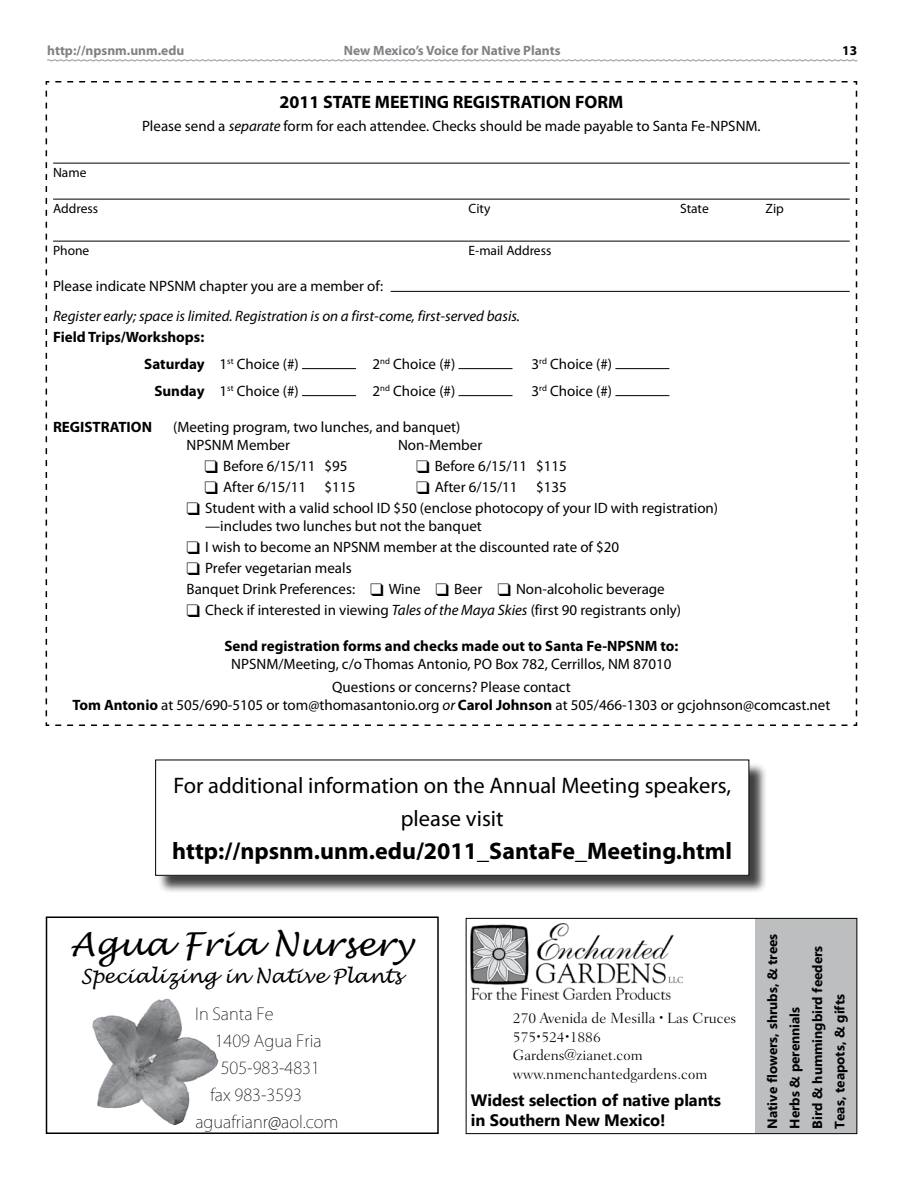
<style>
.page{position:relative;width:918px;height:1188px;background:#fff}
.page>*{position:absolute;margin:0;border:0;box-sizing:border-box;transform-origin:0 0}
.t1{font:italic 33px "Lucida Handwriting";color:#000}
.t2{font:700 24px "Myriad Pro";color:#000}
.t3{font:22.5px/33px "Myriad Pro";color:#000;text-align:center}
.t4{font:italic 19.5px "Lucida Handwriting";color:#000}
.t5{font:700 18px "Myriad Pro";color:#000}
.t6{font:200 16.5px "Ryo Gothic Plus N";color:#000}
.t7{font:700 16.5px/19.5px "Lao UI";letter-spacing:-.005em;color:#000}
.t8{font:15px/18px "Myriad Pro";color:#000}
.t9{font:700 15px/27px "Myriad Pro";color:#000}
.t10{font:300 15px/18.9px "Fairfield LT Std";color:#000}
.t11{font:italic 15px "Myriad Pro";color:#000}
.t12{font:700 13.5px/22.5px "Lao UI";color:#000}
.t13{font:700 13.5px "Myriad Pro";color:#808285}
.t14{font:13.5px "Myriad Pro";color:#000}
.t15{font:700 13.5px "Myriad Pro";color:#000}
.s1{font-style:italic}
.s2{font-weight:400}
.s3{font-weight:700}
.s4{font-size:7.5px}
</style>
<div class="page">
<svg style="left:47px;top:59px;width:811px;height:3px"></svg>
<svg style="left:45px;top:81px;width:813px;height:645px"></svg>
<div style="left:755px;top:918px;width:101px;height:215px;background:#bcbec0"></div>
<div style="left:466px;top:918px;width:391px;height:216px;border:1px solid #000"></div>
<img style="left:471px;top:924px;width:212px;height:75px">
<div style="left:46px;top:916px;width:393px;height:218px;border:2px solid #000"></div>
<img style="left:92px;top:999px;width:127px;height:126px">
<div style="left:158px;top:762px;width:610px;height:132px;background:#000;opacity:.75"></div>
<div style="left:156px;top:760px;width:593px;height:115px;background:#fff"></div>
<div style="left:155px;top:760px;width:594px;height:116px;border:1px solid #000"></div>
<p class="t13" style="left:47px;top:42px;width:139px">http://npsnm.unm.edu</p>
<p class="t13" style="left:344px;top:42px;width:218px">New Mexico’s Voice for Native Plants</p>
<p class="t15" style="left:842px;top:42px;width:16px">13</p>
<p class="t5" style="left:279px;top:90px;width:345px">2011 STATE MEETING REGISTRATION FORM</p>
<p class="t8" style="left:142px;top:116px;width:620px">Please send a <span class="s1">separate</span> form for each attendee. Checks should be made payable to Santa Fe-NPSNM.</p>
<p class="t14" style="left:53px;top:164px;width:35px">Name</p>
<p class="t14" style="left:53px;top:200px;width:47px">Address</p>
<p class="t14" style="left:469px;top:200px;width:23px">City</p>
<p class="t14" style="left:680px;top:200px;width:30px">State</p>
<p class="t14" style="left:766px;top:200px;width:20px">Zip</p>
<p class="t14" style="left:53px;top:242px;width:38px">Phone</p>
<p class="t14" style="left:469px;top:242px;width:84px">E-mail Address</p>
<p class="t8" style="left:53px;top:277px;width:332px">Please indicate NPSNM chapter you are a member of:</p>
<p class="t11" style="left:53px;top:307px;width:469px">Register early; space is limited. Registration is on a first-come, first-served basis.</p>
<p class="t9" style="left:144px;top:323px;width:156px;text-indent:-91px">Field Trips/Workshops:<br>Saturday <span class="s2">1</span><sup>st</sup> <span class="s2">Choice (#)</span></p>
<p class="t8" style="left:373px;top:355px;width:84px">2<sup>nd</sup> Choice (#)</p>
<p class="t8" style="left:532px;top:355px;width:82px">3<sup>rd</sup> Choice (#)</p>
<p class="t8" style="left:154px;top:382px;width:146px"><span class="s3">Sunday</span> 1<sup>st</sup> Choice (#)</p>
<p class="t8" style="left:373px;top:382px;width:84px">2<sup>nd</sup> Choice (#)</p>
<p class="t8" style="left:532px;top:382px;width:82px">3<sup>rd</sup> Choice (#)</p>
<p class="t9" style="left:53px;top:413px;width:100px">REGISTRATION</p>
<p class="t8" style="left:187px;top:418px;width:275px;text-indent:-14px">(Meeting program, two lunches, and banquet)<br>NPSNM Member</p>
<p class="t8" style="left:398px;top:436px;width:86px">Non-Member</p>
<p class="t8" style="left:205px;top:457px;width:145px">❑ Before 6/15/11 $95</p>
<p class="t8" style="left:416px;top:457px;width:152px">❑ Before 6/15/11 $115</p>
<p class="t8" style="left:205px;top:478px;width:152px">❑ After 6/15/11 $115</p>
<p class="t8" style="left:416px;top:478px;width:152px">❑ After 6/15/11 $135</p>
<p class="t8" style="left:205px;top:499px;width:514px;text-indent:-19px">❑ Student with a valid school ID $50 (enclose photocopy of your ID with registration) —includes two lunches but not the banquet</p>
<p class="t8" style="left:187px;top:538px;width:434px">❑ I wish to become an NPSNM member at the discounted rate of $20</p>
<p class="t8" style="left:187px;top:557px;width:480px;line-height:21px">❑ Prefer vegetarian meals<br>Banquet Drink Preferences: ❑ Wine ❑ Beer ❑ Non-alcoholic beverage</p>
<p class="t8" style="left:187px;top:601px;width:496px">❑ Check if interested in viewing <span class="s1">Tales of the Maya Skies</span> (first 90 registrants only)</p>
<p class="t9" style="left:224px;top:632px;width:456px">Send registration forms and checks made out to Santa Fe-NPSNM to:</p>
<p class="t8" style="left:231px;top:652px;width:442px;line-height:22.5px;text-align:center">NPSNM/Meeting, c/o Thomas Antonio, PO Box 782, Cerrillos, NM 87010<br>Questions or concerns? Please contact</p>
<p class="t8" style="left:72px;top:695px;width:759px"><span class="s3">Tom Antonio</span> at 505/690-5105 or tom@thomasantonio.org <span class="s1">or</span> <span class="s3">Carol Johnson</span> at 505/466-1303 or gcjohnson@comcast.net</p>
<h3 class="t3" style="left:173px;top:769px;width:559px">For additional information on the Annual Meeting speakers, please visit</h3>
<h2 class="t2" style="left:172px;top:835px;width:561px">http://npsnm.unm.edu/2011_SantaFe_Meeting.html</h2>
<h1 class="t1" style="left:70px;top:924px;width:344px">Agua Fria Nursery</h1>
<h3 class="t4" style="left:81px;top:964px;width:322px">Specializing in Native Plants</h3>
<p class="t6" style="left:195px;top:1004px;width:80px">In Santa Fe</p>
<p class="t6" style="left:215px;top:1031px;width:108px">1409 Agua Fria</p>
<p class="t6" style="left:221px;top:1058px;width:101px">505-983-4831</p>
<p class="t6" style="left:210px;top:1085px;width:93px">fax 983-3593</p>
<p class="t6" style="left:195px;top:1112px;width:145px">aguafrianr@aol.com</p>
<p class="t10" style="left:513px;top:1008px;width:225px">270 Avenida de Mesilla <span class="s4">•</span> Las Cruces<br>575<span class="s4">•</span>524<span class="s4">•</span>1886<br>Gardens@zianet.com www.nmenchantedgardens.com</p>
<p class="t7" style="left:471px;top:1090px;width:252px">Widest selection of native plants in Southern New Mexico!</p>
<p class="t12" style="left:760px;top:1129px;width:197px;rotate:-90deg">Native flowers, shrubs, &amp; trees<br>Herbs &amp; perennials<br>Bird &amp; hummingbird feeders<br>Teas, teapots, &amp; gifts</p>
</div>
